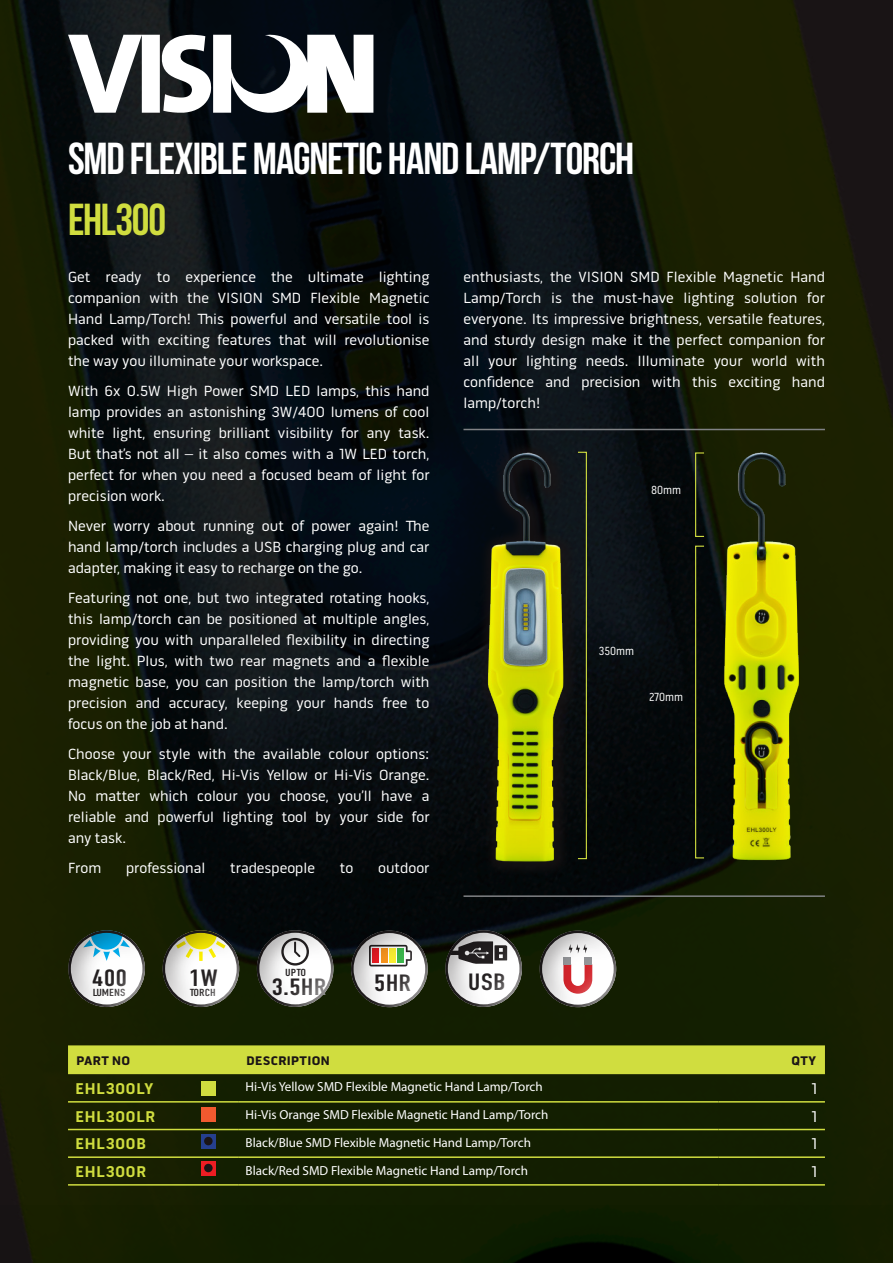
<style>
.page{position:relative;width:893px;height:1263px;background:#fff}
.page>*{position:absolute;margin:0;border:0;box-sizing:border-box;transform-origin:0 0}
.t1{font:44.7px "Bebas Neue";letter-spacing:-.025em;color:#fff}
.t2{font:44.7px "Bebas Neue";letter-spacing:-.025em;color:#d0dd3f}
.t3{font:23.55px "DIN Condensed";color:#231f20;scale:1.2 1}
.Bold_Yellow{font:700 15.9px "Pill Gothic 600 mg";letter-spacing:.05em;color:#d0dd3f}
.t4{font:15.9px "Pill Gothic 600 mg";color:#fff}
.p_span_2{font:15px/21px "Pill Gothic 600 mg";color:#fff;text-align:justify}
.t5{font:13.05px "Myriad Pro";color:#fff}
.Body_Dark{font:900 12.75px "Pill Gothic 600 mg";letter-spacing:.025em;color:#1a1415}
.Dimensions{font:12px "Pill Gothic 300 mg";color:#fff}
.t6{font:10.2px "DIN Condensed";color:#231f20;scale:1.2 1}
</style>
<div class="page">
<img style="left:0;top:0;width:893px;height:1205px">
<svg style="left:0;top:1205px;width:893px;height:58px;background:#101b00"></svg>
<hr style="left:0;top:0;width:1px;height:117px;background:#192001">
<div style="left:68px;top:1045px;width:757px;height:29px;background:#d0dd3f"></div>
<hr style="left:68px;top:1101px;width:170px;height:1px;background:#d0dd3f">
<hr style="left:238px;top:1101px;width:480px;height:1px;background:#d0dd3f">
<hr style="left:718px;top:1101px;width:107px;height:1px;background:#d0dd3f">
<hr style="left:68px;top:1129px;width:170px;height:1px;background:#d0dd3f">
<hr style="left:238px;top:1129px;width:480px;height:1px;background:#d0dd3f">
<hr style="left:718px;top:1129px;width:107px;height:1px;background:#d0dd3f">
<hr style="left:68px;top:1156px;width:170px;height:2px;background:#d0dd3f">
<hr style="left:238px;top:1156px;width:480px;height:2px;background:#d0dd3f">
<hr style="left:718px;top:1156px;width:107px;height:2px;background:#d0dd3f">
<hr style="left:68px;top:1184px;width:170px;height:1px;background:#d0dd3f">
<hr style="left:238px;top:1184px;width:480px;height:1px;background:#d0dd3f">
<hr style="left:718px;top:1184px;width:107px;height:1px;background:#d0dd3f">
<div style="left:695px;top:546px;width:10px;height:312px;border:1px solid #d0dd3f"></div>
<div style="left:577px;top:452px;width:10px;height:407px;border:1px solid #d0dd3f"></div>
<div style="left:695px;top:452px;width:10px;height:85px;border:1px solid #d0dd3f"></div>
<div style="left:475px;top:439px;width:105px;height:439px;background:#080d11"></div>
<img style="left:484px;top:449px;width:83px;height:412px">
<img style="left:721px;top:449px;width:84px;height:412px">
<hr style="left:463px;top:429px;width:362px;height:1px;background:#808285">
<hr style="left:463px;top:895px;width:362px;height:2px;background:#808285">
<div style="left:201px;top:1134px;width:14px;height:14px;background:#253f8e"></div>
<div style="left:201px;top:1161px;width:14px;height:14px;background:#ee1d23"></div>
<div style="left:201px;top:1081px;width:14px;height:15px;background:#d0dd3f"></div>
<div style="left:201px;top:1107px;width:14px;height:14px;background:#f1592f"></div>
<div style="left:204px;top:1137px;width:9px;height:8px;background:#1a1415;border-radius:50%"></div>
<div style="left:204px;top:1164px;width:9px;height:8px;background:#1a1415;border-radius:50%"></div>
<div style="left:432px;top:917px;width:100px;height:94px;background:#231f20;opacity:.75"></div>
<div style="left:527px;top:917px;width:100px;height:94px;background:#231f20;opacity:.75"></div>
<div style="left:362px;top:921px;width:78px;height:90px;background:#fff;opacity:.75"></div>
<div style="left:338px;top:917px;width:100px;height:94px;background:#231f20;opacity:.75"></div>
<div style="left:55px;top:917px;width:100px;height:94px;background:#231f20;opacity:.75"></div>
<div style="left:150px;top:917px;width:100px;height:94px;background:#231f20;opacity:.75"></div>
<div style="left:268px;top:920px;width:78px;height:91px;background:#fff;opacity:.75"></div>
<div style="left:244px;top:917px;width:100px;height:94px;background:#231f20;opacity:.75"></div>
<svg style="left:68px;top:35px;width:305px;height:78px"></svg>
<h3 class="t1" style="left:68px;top:134px;width:568px">SMD FLEXIBLE MAGNETIC HAND LAMP/TORCH</h3>
<h3 class="t2" style="left:68px;top:195px;width:100px">EHL300</h3>
<p class="p_span_2" style="left:68px;top:267px;width:363px">Get ready to experience the ultimate lighting companion with the VISION SMD Flexible Magnetic Hand Lamp/Torch! This powerful and versatile tool is packed with exciting features that will revolutionise the way you illuminate your workspace.</p>
<p class="p_span_2" style="left:68px;top:381px;width:363px">With 6x 0.5W High Power SMD LED lamps, this hand lamp provides an astonishing 3W/400 lumens of cool white light, ensuring brilliant visibility for any task.<br>But that’s not all – it also comes with a 1W LED torch, perfect for when you need a focused beam of light for precision work.</p>
<p class="p_span_2" style="left:68px;top:516px;width:363px">Never worry about running out of power again! The hand lamp/torch includes a USB charging plug and car adapter, making it easy to recharge on the go.</p>
<p class="p_span_2" style="left:68px;top:588px;width:363px">Featuring not one, but two integrated rotating hooks, this lamp/torch can be positioned at multiple angles, providing you with unparalleled flexibility in directing the light. Plus, with two rear magnets and a flexible magnetic base, you can position the lamp/torch with precision and accuracy, keeping your hands free to focus on the job at hand.</p>
<p class="p_span_2" style="left:68px;top:744px;width:363px">Choose your style with the available colour options:<br>Black/Blue, Black/Red, Hi-Vis Yellow or Hi-Vis Orange.<br>No matter which colour you choose, you’ll have a reliable and powerful lighting tool by your side for any task.</p>
<p class="p_span_2" style="left:68px;top:858px;width:35px">From</p>
<p class="p_span_2" style="left:126px;top:858px;width:81px">professional</p>
<p class="p_span_2" style="left:230px;top:858px;width:86px">tradespeople</p>
<p class="p_span_2" style="left:340px;top:858px;width:15px">to</p>
<p class="p_span_2" style="left:378px;top:858px;width:53px">outdoor</p>
<p class="p_span_2" style="left:463px;top:267px;width:363px">enthusiasts, the VISION SMD Flexible Magnetic Hand Lamp/Torch is the must-have lighting solution for everyone. Its impressive brightness, versatile features, and sturdy design make it the perfect companion for all your lighting needs. Illuminate your world with confidence and precision with this exciting hand lamp/torch!</p>
<p class="Dimensions" style="left:651px;top:483px;width:32px">80mm</p>
<p class="Dimensions" style="left:599px;top:644px;width:37px">350mm</p>
<p class="Dimensions" style="left:649px;top:690px;width:35px">270mm</p>
<h2 class="t3" style="left:92px;top:964px;width:31px">400</h2>
<h2 class="t3" style="left:374px;top:969px;width:33px">5HR</h2>
<h2 class="t3" style="left:468px;top:969px;width:33px">USB</h2>
<p class="t6" style="left:93px;top:987px;width:29px">LUMENS</p>
<p class="t6" style="left:285px;top:967px;width:19px">UP TO</p>
<h2 class="t3" style="left:189px;top:964px;width:25px">1W</h2>
<p class="t6" style="left:190px;top:987px;width:23px">TORCH</p>
<h2 class="t3" style="left:271px;top:974px;width:47px">3.5HR</h2>
<p class="Body_Dark" style="left:77px;top:1052px;width:55px">PART NO</p>
<p class="Body_Dark" style="left:247px;top:1052px;width:85px">DESCRIPTION</p>
<p class="Body_Dark" style="left:791px;top:1052px;width:27px">QTY</p>
<p class="Bold_Yellow" style="left:76px;top:1079px;width:80px">EHL300LY</p>
<p class="t5" style="left:246px;top:1079px;width:299px">Hi-Vis Yellow SMD Flexible Magnetic Hand Lamp/Torch</p>
<p class="t4" style="left:811px;top:1079px;width:7px">1</p>
<p class="Bold_Yellow" style="left:76px;top:1106px;width:81px">EHL300LR</p>
<p class="t5" style="left:246px;top:1107px;width:304px">Hi-Vis Orange SMD Flexible Magnetic Hand Lamp/Torch</p>
<p class="t4" style="left:811px;top:1107px;width:7px">1</p>
<p class="Bold_Yellow" style="left:76px;top:1134px;width:72px">EHL300B</p>
<p class="t5" style="left:246px;top:1134px;width:287px">Black/Blue SMD Flexible Magnetic Hand Lamp/Torch</p>
<p class="t4" style="left:811px;top:1134px;width:7px">1</p>
<p class="Bold_Yellow" style="left:76px;top:1162px;width:72px">EHL300R</p>
<p class="t5" style="left:246px;top:1162px;width:284px">Black/Red SMD Flexible Magnetic Hand Lamp/Torch</p>
<p class="t4" style="left:811px;top:1162px;width:7px">1</p>
</div>
